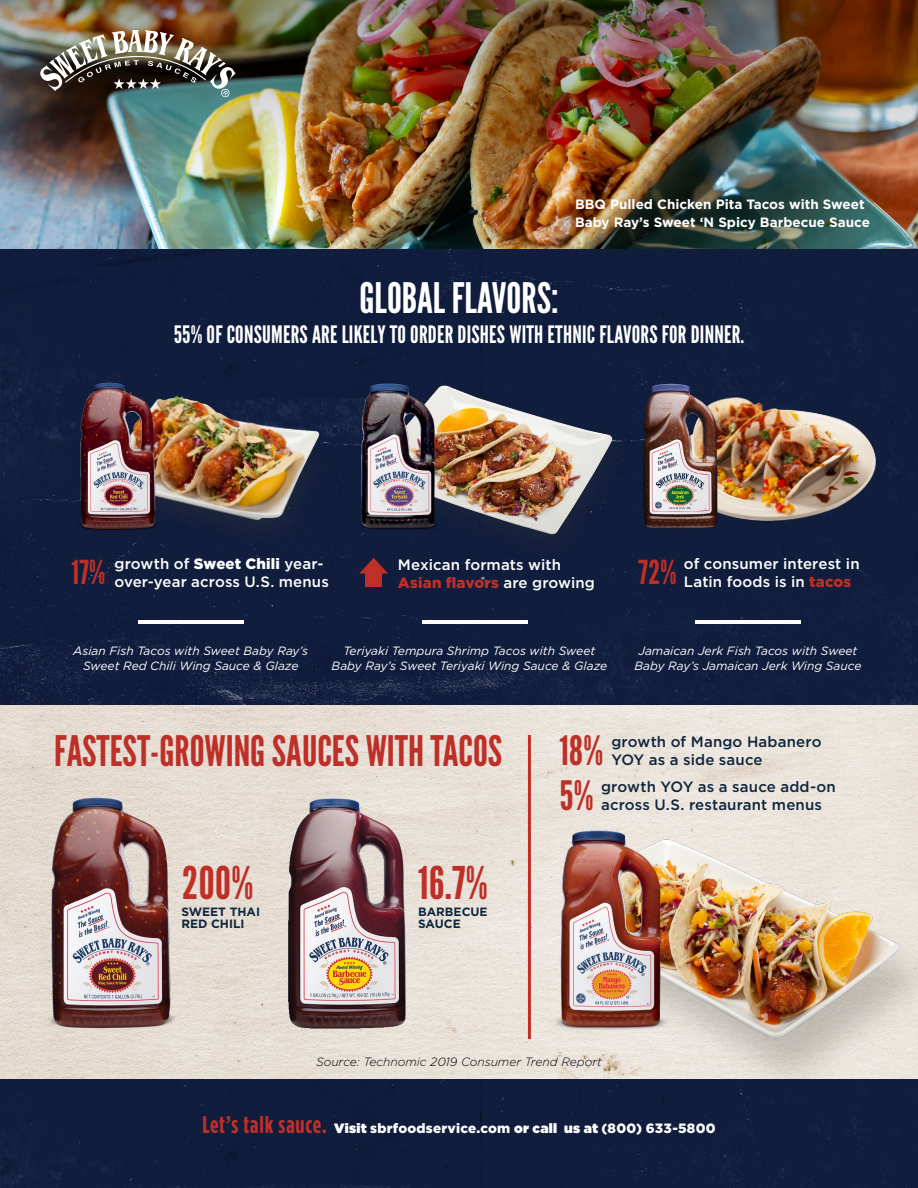
<style>
.page{position:relative;width:918px;height:1188px;background:#fff}
.page>*{position:absolute;margin:0;border:0;box-sizing:border-box;transform-origin:0 0}
.t1{font:45px "League Gothic";color:#be3027}
.t2{font:42px "League Gothic";color:#be3027}
.t3{font:42px "League Gothic";color:#fff}
.t4{font:40.5px/45.6px "League Gothic";color:#be3027}
.t5{font:33px "League Gothic";color:#be3027}
.t6{font:24px "League Gothic";letter-spacing:.01em;color:#fff}
.t7{font:500 15px/18px "Gotham";letter-spacing:.01em;color:#fff}
.t8{font:500 15px/18px "Gotham";letter-spacing:.01em;color:#10263d}
.t9{font:700 13.5px/18px "Gotham";color:#fff}
.t10{font:900 13.5px "Gotham";letter-spacing:.015em;color:#fff}
.t11{font:italic 12px/15px "Gotham";color:#fff;text-align:center}
.t12{font:italic 300 12px "Gotham";color:#000}
.t13{font:700 12px/12px "Gotham";color:#10263d}
.s1{font-weight:900}
.s2{font-weight:900;color:#be3027}
.s3{font-family:"Gotham Condensed";font-weight:700;font-size:24px;color:#be3027}
.s4{font-style:inherit}
</style>
<div class="page">
<img style="left:0;top:704px;width:918px;height:375px">
<div style="left:0;top:249px;width:918px;height:455px;background:#101d3d"></div>
<img style="left:0;top:232px;width:918px;height:17px">
<img style="left:0;top:0;width:918px;height:232px">
<img style="left:39px;top:30px;width:197px;height:68px">
<img style="left:352px;top:363px;width:285px;height:206px">
<img style="left:345px;top:381px;width:111px;height:150px">
<img style="left:87px;top:349px;width:258px;height:207px">
<img style="left:63px;top:381px;width:112px;height:150px">
<img style="left:584px;top:831px;width:334px;height:248px">
<img style="left:546px;top:800px;width:137px;height:248px">
<img style="left:652px;top:373px;width:245px;height:180px">
<img style="left:623px;top:372px;width:112px;height:168px">
<div style="left:0;top:1079px;width:918px;height:109px;background:#101d3d"></div>
<img style="left:42px;top:787px;width:138px;height:249px">
<img style="left:282px;top:787px;width:127px;height:249px">
<hr style="left:138px;top:620px;width:105px;height:3px;background:#fff">
<hr style="left:423px;top:620px;width:105px;height:3px;background:#fff">
<hr style="left:695px;top:620px;width:106px;height:3px;background:#fff">
<div style="left:365px;top:569px;width:17px;height:18px;background:#be3027"></div>
<svg style="left:359px;top:558px;width:29px;height:16px"></svg>
<hr style="left:528px;top:735px;width:3px;height:304px;background:#be3027">
<p class="t9" style="left:575px;top:195px;width:296px">BBQ Pulled Chicken Pita Tacos with Sweet<br>Baby Ray’s Sweet ‘N Spicy Barbecue Sauce</p>
<h2 class="t3" style="left:360px;top:274px;width:201px">GLOBAL FLAVORS:</h2>
<h3 class="t6" style="left:174px;top:321px;width:572px">55% OF CONSUMERS ARE LIKELY TO ORDER DISHES WITH ETHNIC FLAVORS FOR DINNER.</h3>
<h3 class="t5" style="left:71px;top:554px;width:35px">17%</h3>
<p class="t7" style="left:114px;top:554px;width:216px">growth of <span class="s1">Sweet Chili</span> year&shy;over-year across U.S. menus</p>
<p class="t7" style="left:684px;top:555px;width:177px">of consumer interest in<br>Latin foods is in <span class="s2">tacos</span></p>
<p class="t7" style="left:398px;top:555px;width:198px">Mexican formats with<br><span class="s2">Asian flavors</span> are growing</p>
<h3 class="t5" style="left:639px;top:554px;width:40px">72%</h3>
<p class="t11" style="left:73px;top:643px;width:236px">Asian Fish Tacos with Sweet Baby Ray’s<br>Sweet Red Chili Wing Sauce &amp; Glaze</p>
<p class="t11" style="left:332px;top:643px;width:277px">Teriyaki Tempura Shrimp Tacos with Sweet<br>Baby Ray’s Sweet Teriyaki Wing Sauce &amp; Glaze</p>
<p class="t11" style="left:634px;top:643px;width:229px">Jamaican Jerk Fish Tacos with Sweet<br>Baby Ray’s Jamaican Jerk Wing Sauce</p>
<h2 class="t2" style="left:54px;top:727px;width:450px">FASTEST-GROWING SAUCES WITH TACOS</h2>
<h1 class="t1" style="left:182px;top:857px;width:73px">200%</h1>
<p class="t13" style="left:181px;top:906px;width:80px">SWEET THAI<br>RED CHILI</p>
<h1 class="t1" style="left:418px;top:857px;width:71px">16.7%</h1>
<p class="t13" style="left:418px;top:906px;width:71px">BARBECUE<br>SAUCE</p>
<h3 class="t4" style="left:559px;top:728px;width:45px">18%<br>5%</h3>
<p class="t8" style="left:611px;top:733px;width:212px">growth of Mango Habanero<br>YOY as a side sauce</p>
<p class="t8" style="left:601px;top:778px;width:236px">growth YOY as a sauce add-on across U.S. restaurant menus</p>
<p class="t12" style="left:316px;top:1054px;width:287px">Source: Technomic 2019 Consumer Trend Report</p>
<p class="t10" style="left:202px;top:1119px;width:515px"><span class="s3">Let’s talk sauce.</span> <span class="s4">Visit</span> sbrfoodservice.com <span class="s4">or call us at</span> (800) 633-5800</p>
</div>
